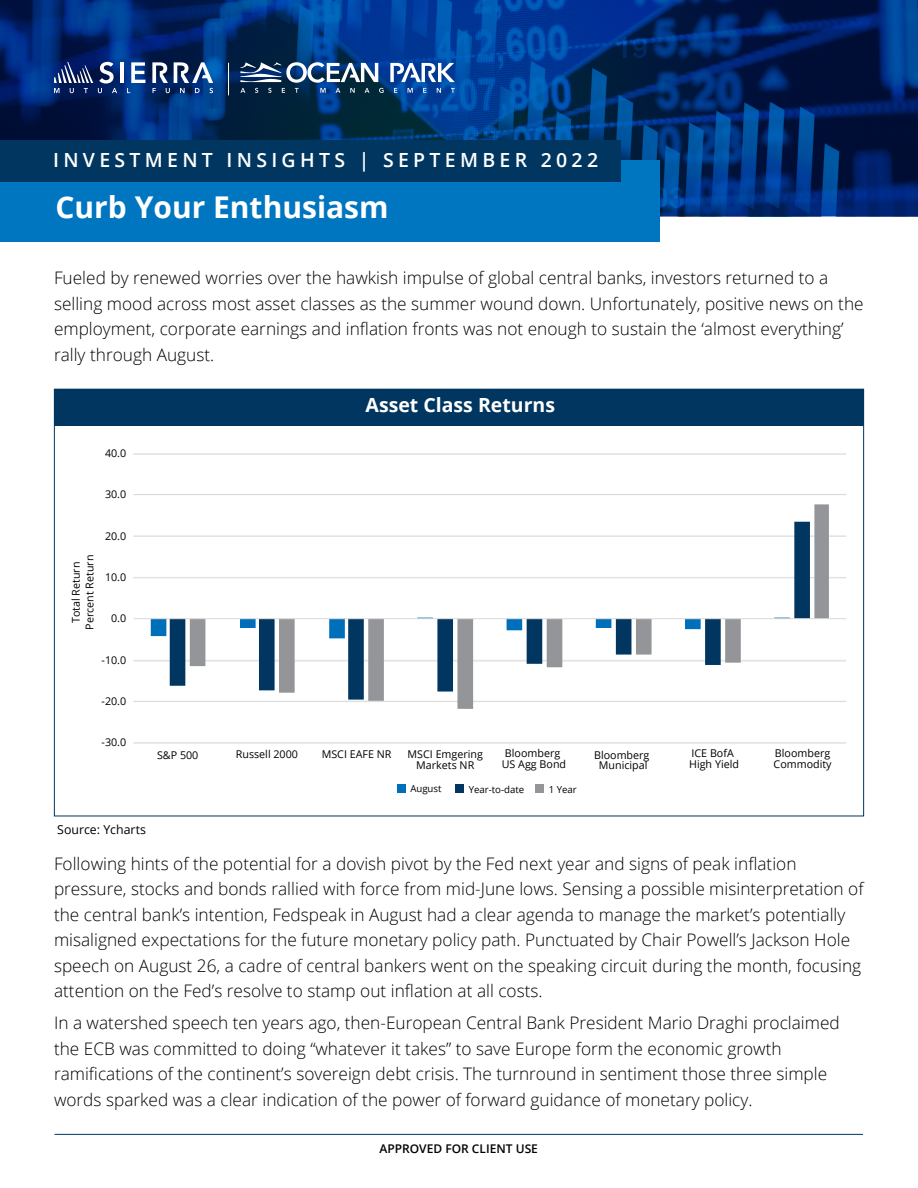
<style>
.page{position:relative;width:918px;height:1188px;background:#fff}
.page>*{position:absolute;margin:0;border:0;box-sizing:border-box;transform-origin:0 0}
.t1{font:700 30px "Open Sans";color:#fff}
.t2{font:600 19.5px "Open Sans";letter-spacing:.22em;color:#fff}
.t3{font:700 19.5px "Open Sans";color:#fff}
.t4{font:300 17.25px/25.5px "Open Sans";color:#000}
.t5{font:12.3px "Open Sans";color:#000}
.t6{font:600 12px "Open Sans";color:#000}
.t7{font:10.65px/10.6px "Open Sans";color:#000;text-align:center}
.t8{font:9.6px "Open Sans";color:#000}
</style>
<div class="page">
<svg style="left:0;top:0;width:918px;height:216px;background:#002c6e"></svg>
<hr style="left:55px;top:1134px;width:808px;height:1px;background:#003660">
<div style="left:0;top:160px;width:660px;height:82px;background:#0076c0"></div>
<div style="left:0;top:140px;width:621px;height:41px;background:#003660"></div>
<hr style="left:120px;top:62px;width:4px;height:21px;background:#fff">
<svg style="left:54px;top:62px;width:63px;height:31px;background:#364a7e"></svg>
<svg style="left:127px;top:62px;width:18px;height:31px"></svg>
<svg style="left:152px;top:62px;width:61px;height:31px"></svg>
<svg style="left:394px;top:88px;width:3px;height:5px"></svg>
<svg style="left:408px;top:88px;width:5px;height:5px"></svg>
<svg style="left:423px;top:88px;width:3px;height:5px"></svg>
<svg style="left:437px;top:88px;width:4px;height:5px"></svg>
<svg style="left:451px;top:88px;width:4px;height:5px"></svg>
<svg style="left:390px;top:63px;width:65px;height:19px"></svg>
<svg style="left:240px;top:62px;width:144px;height:31px"></svg>
<hr style="left:228px;top:63px;width:1px;height:32px;background:#fff">
<div style="left:54px;top:389px;width:810px;height:36px;background:#003660"></div>
<hr style="left:133px;top:535px;width:713px;height:2px;background:#d1d3d4">
<hr style="left:133px;top:659px;width:713px;height:2px;background:#d1d3d4">
<hr style="left:133px;top:701px;width:713px;height:1px;background:#dad9d9">
<hr style="left:133px;top:660px;width:713px;height:1px;background:#dad9d9">
<hr style="left:133px;top:577px;width:713px;height:1px;background:#dad9d9">
<hr style="left:133px;top:536px;width:713px;height:1px;background:#dad9d9">
<hr style="left:133px;top:494px;width:713px;height:1px;background:#dad9d9">
<hr style="left:133px;top:454px;width:713px;height:1px;background:#dad9d9">
<svg style="left:151px;top:619px;width:19px;height:19px"></svg>
<svg style="left:170px;top:535px;width:20px;height:151px"></svg>
<svg style="left:190px;top:504px;width:639px;height:205px"></svg>
<hr style="left:134px;top:618px;width:712px;height:1px;background:#dad9d9">
<hr style="left:133px;top:453px;width:713px;height:1px;background:#d1d3d4">
<hr style="left:134px;top:494px;width:713px;height:1px;background:#d1d3d4">
<hr style="left:133px;top:742px;width:713px;height:2px;background:#d1d3d4">
<div style="left:397px;top:785px;width:8px;height:8px;background:#006fba"></div>
<div style="left:455px;top:784px;width:9px;height:8px;background:#003660"></div>
<div style="left:535px;top:784px;width:9px;height:8px;background:#939598"></div>
<p class="t2" style="left:53px;top:146px;width:547px">INVESTMENT INSIGHTS | SEPTEMBER 2022</p>
<h1 class="t1" style="left:56px;top:186px;width:335px">Curb Your Enthusiasm</h1>
<p class="t4" style="left:54px;top:265px;width:811px">Fueled by renewed worries over the hawkish impulse of global central banks, investors returned to a selling mood across most asset classes as the summer wound down. Unfortunately, positive news on the employment, corporate earnings and inflation fronts was not enough to sustain the ‘almost everything’ rally through August.</p>
<p class="t3" style="left:366px;top:392px;width:191px">Asset Class Returns</p>
<p class="t7" style="left:69px;top:630px;width:77px;line-height:13.8px;rotate:-90deg">Total Return<br>Percent Return</p>
<p class="t7" style="left:105px;top:448px;width:23px">40.0</p>
<p class="t7" style="left:105px;top:489px;width:23px">30.0</p>
<p class="t7" style="left:105px;top:530px;width:23px">20.0</p>
<p class="t7" style="left:105px;top:572px;width:23px">10.0</p>
<p class="t7" style="left:111px;top:613px;width:17px">0.0</p>
<p class="t7" style="left:102px;top:654px;width:26px">-10.0</p>
<p class="t7" style="left:102px;top:695px;width:26px">-20.0</p>
<p class="t7" style="left:102px;top:737px;width:26px">-30.0</p>
<p class="t5" style="left:57px;top:821px;width:90px">Source: Ycharts</p>
<p class="t7" style="left:157px;top:749px;width:43px">S&amp;P 500</p>
<p class="t7" style="left:236px;top:749px;width:64px">Russell 2000</p>
<p class="t7" style="left:322px;top:749px;width:71px">MSCI EAFE NR</p>
<p class="t7" style="left:408px;top:749px;width:77px">MSCI Emgering<br>Markets NR</p>
<p class="t7" style="left:502px;top:748px;width:66px;text-align:left">Bloomberg<br>US Agg Bond</p>
<p class="t7" style="left:594px;top:749px;width:57px">Bloomberg<br>Municipal</p>
<p class="t7" style="left:689px;top:748px;width:51px;text-align:left">ICE BofA<br>High Yield</p>
<p class="t7" style="left:774px;top:747px;width:60px;text-align:left">Bloomberg<br>Commodity</p>
<p class="t8" style="left:410px;top:782px;width:33px">August</p>
<p class="t8" style="left:469px;top:783px;width:57px">Year-to-date</p>
<p class="t8" style="left:549px;top:783px;width:30px">1 Year</p>
<p class="t4" style="left:54px;top:850px;width:811px">Following hints of the potential for a dovish pivot by the Fed next year and signs of peak inflation pressure, stocks and bonds rallied with force from mid-June lows. Sensing a possible misinterpretation of the central bank’s intention, Fedspeak in August had a clear agenda to manage the market’s potentially misaligned expectations for the future monetary policy path. Punctuated by Chair Powell’s Jackson Hole speech on August 26, a cadre of central bankers went on the speaking circuit during the month, focusing attention on the Fed’s resolve to stamp out inflation at all costs.</p>
<p class="t4" style="left:54px;top:1010px;width:787px">In a watershed speech ten years ago, then-European Central Bank President Mario Draghi proclaimed the ECB was committed to doing “whatever it takes” to save Europe form the economic growth ramifications of the continent’s sovereign debt crisis. The turnround in sentiment those three simple words sparked was a clear indication of the power of forward guidance of monetary policy.</p>
<p class="t6" style="left:379px;top:1140px;width:160px">APPROVED FOR CLIENT USE</p>
</div>
